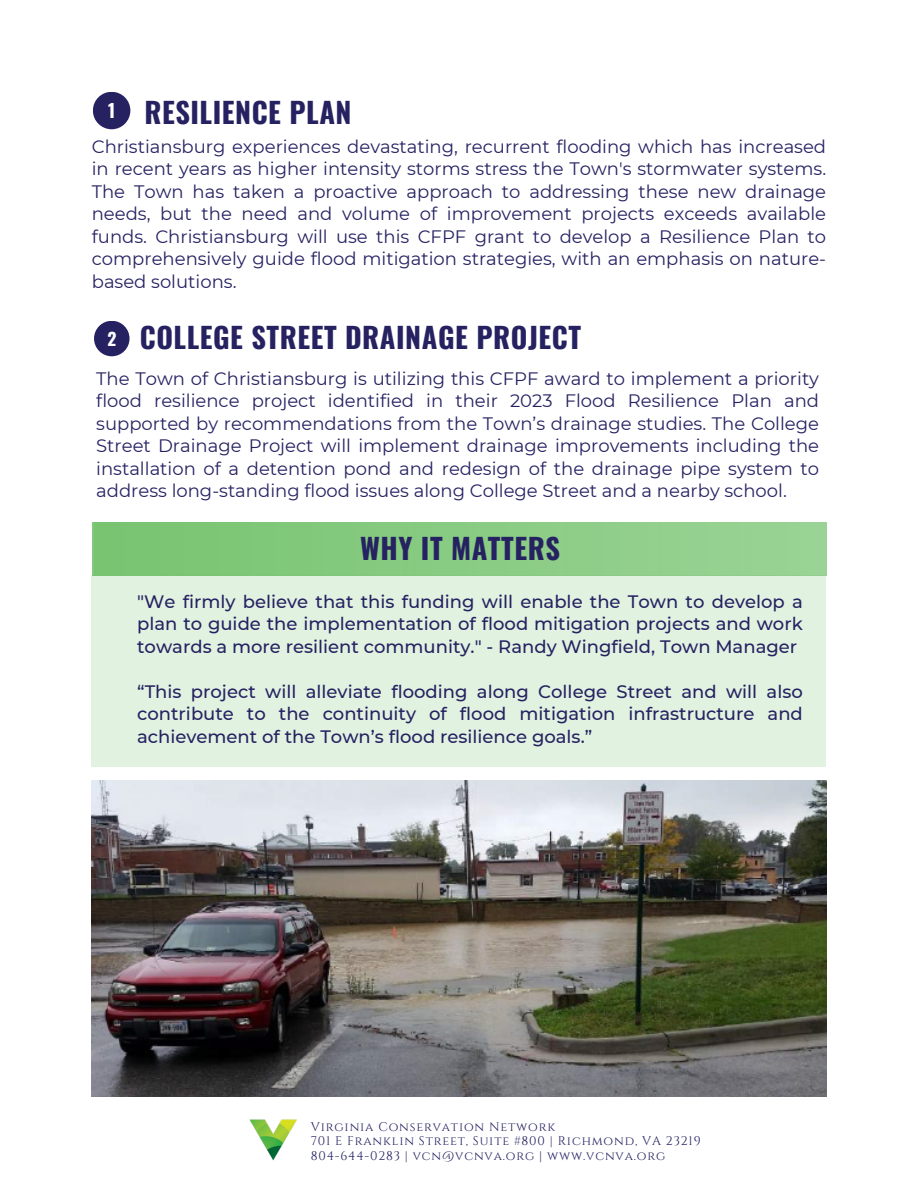
<style>
.page{position:relative;width:918px;height:1188px;background:#fff}
.page>*{position:absolute;margin:0;border:0;box-sizing:border-box;transform-origin:0 0}
.t1{font:700 28.5px "Oswald";letter-spacing:.02em;color:#262262}
.t2{font:700 18.45px "Oswald";color:#fff}
.t3{font:18px/22.5px "Montserrat";color:#262262;text-align:justify}
.t4{font:500 18px/22.5px "Montserrat";color:#262262;text-align:justify}
.t5{font:700 17.55px "Oswald";color:#fff}
.t6{font:12.45px "Cinzel";letter-spacing:.065em;color:#262262}
</style>
<div class="page">
<div style="left:94px;top:321px;width:36px;height:35px;background:#262262;border-radius:50%"></div>
<div style="left:93px;top:92px;width:37px;height:37px;background:#262262;border-radius:50%"></div>
<div style="left:92px;top:576px;width:734px;height:191px;background:#e1f2e0"></div>
<img style="left:249px;top:1119px;width:48px;height:42px">
<img style="left:92px;top:780px;width:734px;height:317px">
<div style="left:94px;top:522px;width:732px;height:54px;background:linear-gradient(to right,#77c470,#9ad395)"></div>
<p class="t2" style="left:108px;top:96px;width:9px">1</p>
<h1 class="t1" style="left:144px;top:90px;width:209px">RESILIENCE PLAN</h1>
<p class="t3" style="left:92px;top:135px;width:736px">Christiansburg experiences devastating, recurrent flooding which has increased in recent years as higher intensity storms stress the Town's stormwater systems.<br>The Town has taken a proactive approach to addressing these new drainage needs, but the need and volume of improvement projects exceeds available funds. Christiansburg will use this CFPF grant to develop a Resilience Plan to comprehensively guide flood mitigation strategies, with an emphasis on nature&shy;based solutions.</p>
<p class="t5" style="left:108px;top:325px;width:10px">2</p>
<p class="t1" style="left:140px;top:315px;width:443px">COLLEGE STREET DRAINAGE PROJECT</p>
<p class="t3" style="left:96px;top:367px;width:724px">The Town of Christiansburg is utilizing this CFPF award to implement a priority flood resilience project identified in their 2023 Flood Resilience Plan and supported by recommendations from the Town’s drainage studies. The College Street Drainage Project will implement drainage improvements including the installation of a detention pond and redesign of the drainage pipe system to address long-standing flood issues along College Street and a nearby school.</p>
<p class="t1" style="left:360px;top:526px;width:201px">WHY IT MATTERS</p>
<p class="t4" style="left:137px;top:590px;width:667px">"We firmly believe that this funding will enable the Town to develop a plan to guide the implementation of flood mitigation projects and work towards a more resilient community." - Randy Wingfield, Town Manager</p>
<p class="t4" style="left:137px;top:680px;width:667px">“This project will alleviate flooding along College Street and will also contribute to the continuity of flood mitigation infrastructure and achievement of the Town’s flood resilience goals.”</p>
<h3 class="t6" style="left:311px;top:1119px;width:246px">Virginia Conservation Network</h3>
<p class="t6" style="left:311px;top:1133px;width:391px">701 E Franklin Street, Suite #800 | Richmond, VA 23219</p>
<h1 class="t6" style="left:311px;top:1148px;width:356px">804-644-0283 | vcn@vcnva.org | www.vcnva.org</h1>
</div>
